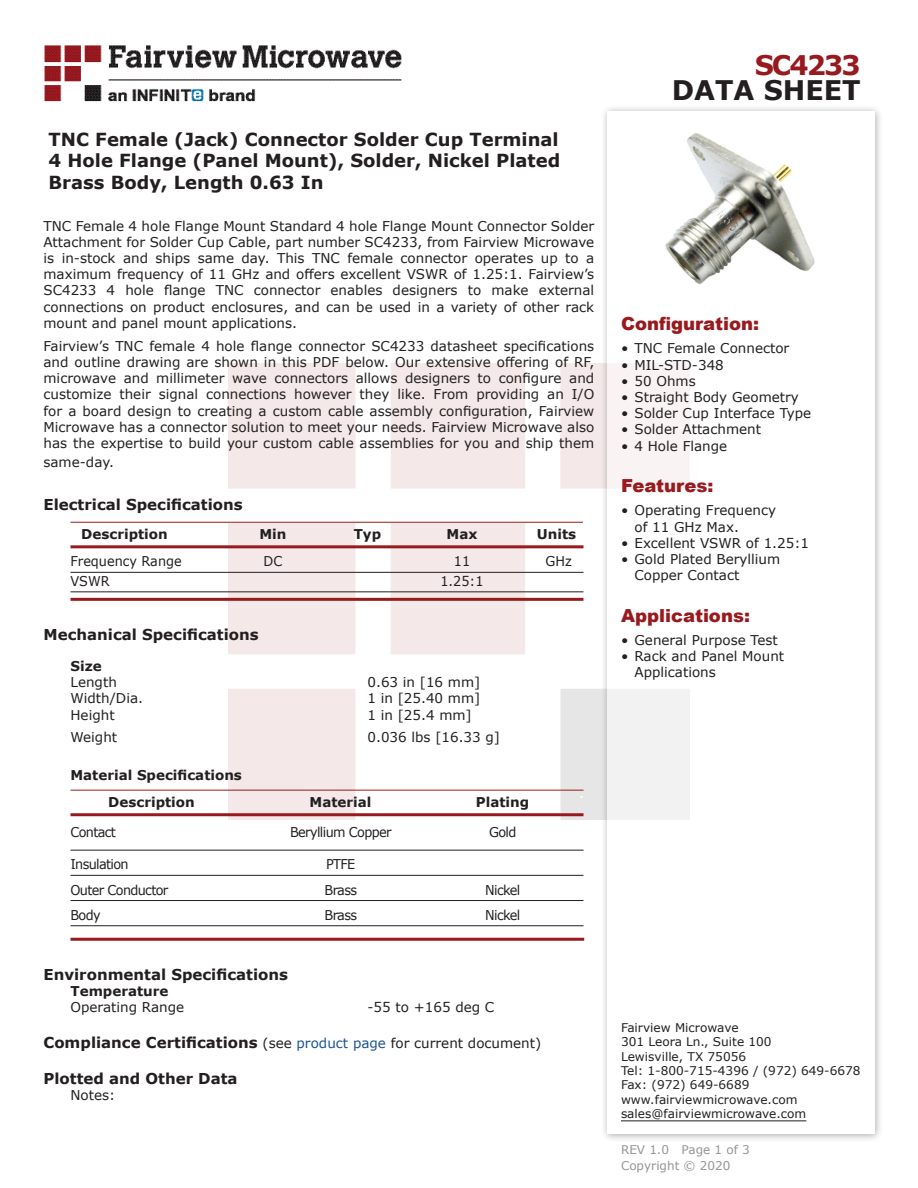
<style>
.page{position:relative;width:918px;height:1188px;background:#fff}
.page>*{position:absolute;margin:0;border:0;box-sizing:border-box;transform-origin:0 0}
.t1{font:700 27px "Verdana";color:#231f20}
.FM{font:700 27px "Verdana";letter-spacing:-.07em;color:#981a1e}
.Web_Description_Para{font:700 18px/21.6px "Verdana";color:#231f20;text-align:justify}
.Applications_Header{font:900 18px "Arial";color:#981a1e}
.Head1_for_Compliance{font:700 15px "Verdana";color:#231f20}
.Head1{font:700 15px "Verdana";color:#231f20}
.MarketingDescription{font:13.5px/16.2px "Verdana";color:#231f20}
.Specs_Para{font:13.5px "Verdana";color:#231f20}
.Table_Body_Connector{font:13.5px "Verdana";letter-spacing:-.05em;color:#231f20;scale:.95 1}
.Table-Body{font:13.5px "Verdana";color:#231f20;scale:.95 1}
.Head2{font:700 13.5px "Verdana";color:#231f20}
.Table_Header_Connect{font:700 13.5px "Verdana";color:#231f20}
.Table-Header{font:700 13.5px "Verdana";color:#231f20}
.Head2_after_Head1{font:700 13.5px "Verdana";color:#231f20}
.FM_Info{font:12px "Verdana";color:#231f20}
.REV_Info{font:12px "Verdana";color:#939598}
.Head1-2{font:700 10.5px "Verdana";color:#fff}
.Table-Body-2{font:7.5px "Verdana";color:#fff;scale:.95 1}
.s1{font-weight:400;font-size:13.5px}
.s2{font-weight:400;font-size:13.5px;color:#1a5392}
</style>
<div class="page">
<img style="left:228px;top:364px;width:372px;height:456px">
<img style="left:44px;top:45px;width:358px;height:57px">
<hr style="left:70px;top:522px;width:513px;height:1px;background:#981a1e">
<hr style="left:70px;top:545px;width:514px;height:3px;background:#981a1e">
<hr style="left:70px;top:572px;width:514px;height:1px;background:#231f20">
<hr style="left:70px;top:592px;width:514px;height:1px;background:#231f20">
<hr style="left:70px;top:598px;width:514px;height:3px;background:#981a1e">
<hr style="left:70px;top:790px;width:514px;height:1px;background:#981a1e">
<hr style="left:70px;top:813px;width:514px;height:3px;background:#981a1e">
<hr style="left:70px;top:850px;width:514px;height:1px;background:#231f20">
<hr style="left:70px;top:875px;width:514px;height:1px;background:#231f20">
<hr style="left:70px;top:900px;width:514px;height:1px;background:#231f20">
<hr style="left:70px;top:925px;width:514px;height:1px;background:#231f20">
<hr style="left:70px;top:938px;width:514px;height:3px;background:#981a1e">
<div style="left:600px;top:104px;width:284px;height:1039px;background:#231f20;opacity:.75"></div>
<div style="left:608px;top:111px;width:267px;height:1023px;background:#fff"></div>
<hr style="left:621px;top:1120px;width:185px;height:1px;background:#231f20">
<img style="left:665px;top:133px;width:150px;height:151px">
<p class="Web_Description_Para" style="left:49px;top:128px;width:513px">TNC Female (Jack) Connector Solder Cup Terminal 4 Hole Flange (Panel Mount), Solder, Nickel Plated Brass Body, Length 0.63 In</p>
<p class="MarketingDescription" style="left:44px;top:217px;width:552px;text-align:justify">TNC Female 4 hole Flange Mount Standard 4 hole Flange Mount Connector Solder Attachment for Solder Cup Cable, part number SC4233, from Fairview Microwave is in-stock and ships same day. This TNC female connector operates up to a maximum frequency of 11 GHz and offers excellent VSWR of 1.25:1. Fairview’s SC4233 4 hole flange TNC connector enables designers to make external connections on product enclosures, and can be used in a variety of other rack mount and panel mount applications.</p>
<p class="MarketingDescription" style="left:44px;top:338px;width:552px;text-align:justify">Fairview’s TNC female 4 hole flange connector SC4233 datasheet specifications and outline drawing are shown in this PDF below. Our extensive offering of RF, microwave and millimeter wave connectors allows designers to configure and customize their signal connections however they like. From providing an I/O for a board design to creating a custom cable assembly configuration, Fairview Microwave has a connector solution to meet your needs. Fairview Microwave also has the expertise to build your custom cable assemblies for you and ship them</p>
<p class="MarketingDescription" style="left:44px;top:454px;width:72px">same-day.</p>
<p class="Head1" style="left:44px;top:494px;width:201px">Electrical Specifications</p>
<p class="Table-Header" style="left:81px;top:525px;width:88px">Description</p>
<p class="Table-Header" style="left:259px;top:525px;width:29px">Min</p>
<p class="Table-Header" style="left:354px;top:525px;width:29px">Typ</p>
<p class="Table-Header" style="left:447px;top:525px;width:32px">Max</p>
<p class="Table-Header" style="left:537px;top:525px;width:41px">Units</p>
<p class="Table-Body" style="left:70px;top:552px;width:119px">Frequency Range</p>
<p class="Table-Body" style="left:264px;top:552px;width:21px">DC</p>
<p class="Table-Body" style="left:454px;top:552px;width:19px">11</p>
<p class="Table-Body" style="left:546px;top:552px;width:29px">GHz</p>
<p class="Table-Body" style="left:70px;top:572px;width:43px">VSWR</p>
<p class="Table-Body" style="left:440px;top:572px;width:47px">1.25:1</p>
<p class="Head1" style="left:44px;top:624px;width:217px">Mechanical Specifications</p>
<p class="Head2" style="left:70px;top:657px;width:33px">Size</p>
<p class="Specs_Para" style="left:70px;top:673px;width:48px">Length</p>
<p class="Specs_Para" style="left:368px;top:673px;width:114px">0.63 in [16 mm]</p>
<p class="Specs_Para" style="left:70px;top:689px;width:74px">Width/Dia.</p>
<p class="Specs_Para" style="left:368px;top:689px;width:114px">1 in [25.40 mm]</p>
<p class="Specs_Para" style="left:70px;top:705px;width:46px">Height</p>
<p class="Specs_Para" style="left:368px;top:705px;width:106px">1 in [25.4 mm]</p>
<p class="Specs_Para" style="left:70px;top:728px;width:48px">Weight</p>
<p class="Specs_Para" style="left:368px;top:728px;width:134px">0.036 lbs [16.33 g]</p>
<p class="Head2" style="left:70px;top:765px;width:173px">Material Specifications</p>
<p class="Table_Header_Connect" style="left:108px;top:793px;width:88px">Description</p>
<p class="Table_Header_Connect" style="left:310px;top:793px;width:63px">Material</p>
<p class="Table_Header_Connect" style="left:476px;top:793px;width:55px">Plating</p>
<p class="Table_Body_Connector" style="left:70px;top:823px;width:49px">Contact</p>
<p class="Table_Body_Connector" style="left:290px;top:823px;width:108px">Beryllium Copper</p>
<p class="Table_Body_Connector" style="left:489px;top:823px;width:30px">Gold</p>
<p class="Table_Body_Connector" style="left:70px;top:855px;width:63px">Insulation</p>
<p class="Table-Body-2" style="left:70px;top:861px;width:4px">.</p>
<p class="Table_Body_Connector" style="left:326px;top:855px;width:32px">PTFE</p>
<p class="Table_Body_Connector" style="left:70px;top:880px;width:105px">Outer Conductor</p>
<p class="Table-Body-2" style="left:70px;top:887px;width:4px">.</p>
<p class="Table_Body_Connector" style="left:325px;top:880px;width:36px">Brass</p>
<p class="Table_Body_Connector" style="left:485px;top:880px;width:39px">Nickel</p>
<p class="Table_Body_Connector" style="left:70px;top:906px;width:33px">Body</p>
<p class="Table_Body_Connector" style="left:325px;top:906px;width:36px">Brass</p>
<p class="Table_Body_Connector" style="left:485px;top:906px;width:39px">Nickel</p>
<p class="Head1" style="left:44px;top:964px;width:246px">Environmental Specifications</p>
<p class="Head2_after_Head1" style="left:70px;top:981px;width:100px">Temperature</p>
<p class="Specs_Para" style="left:70px;top:998px;width:115px">Operating Range</p>
<p class="Specs_Para" style="left:368px;top:998px;width:128px">-55 to +165 deg C</p>
<p class="Head1_for_Compliance" style="left:44px;top:1032px;width:499px">Compliance Certifications <span class="s1">(see</span> <span class="s2">product page</span> <span class="s1">for current document)</span></p>
<p class="Head1_for_Compliance" style="left:44px;top:1068px;width:196px">Plotted and Other Data</p>
<p class="Specs_Para" style="left:70px;top:1086px;width:46px">Notes:</p>
<p class="Head1-2" style="left:580px;top:786px;width:5px">.</p>
<p class="FM" style="left:755px;top:46px;width:108px">SC4233</p>
<p class="t1" style="left:672px;top:71px;width:191px">DATA SHEET</p>
<p class="Applications_Header" style="left:621px;top:311px;width:140px">Configuration:</p>
<p class="MarketingDescription" style="left:621px;top:340px;width:170px">• TNC Female Connector</p>
<p class="MarketingDescription" style="left:621px;top:356px;width:104px">• MIL-STD-348</p>
<p class="MarketingDescription" style="left:621px;top:373px;width:76px">• 50 Ohms</p>
<p class="MarketingDescription" style="left:621px;top:389px;width:179px">• Straight Body Geometry</p>
<p class="MarketingDescription" style="left:621px;top:405px;width:192px">• Solder Cup Interface Type</p>
<p class="MarketingDescription" style="left:621px;top:421px;width:142px">• Solder Attachment</p>
<p class="MarketingDescription" style="left:621px;top:437px;width:108px">• 4 Hole Flange</p>
<p class="Applications_Header" style="left:621px;top:473px;width:94px">Features:</p>
<p class="MarketingDescription" style="left:634px;top:502px;width:143px;text-indent:-14px">• Operating Frequency of 11 GHz Max.</p>
<p class="MarketingDescription" style="left:621px;top:535px;width:190px">• Excellent VSWR of 1.25:1</p>
<p class="MarketingDescription" style="left:634px;top:551px;width:147px;text-indent:-14px">• Gold Plated Beryllium<br>Copper Contact</p>
<p class="Applications_Header" style="left:621px;top:603px;width:131px">Applications:</p>
<p class="MarketingDescription" style="left:621px;top:632px;width:158px">• General Purpose Test</p>
<p class="MarketingDescription" style="left:634px;top:648px;width:151px;text-indent:-14px">• Rack and Panel Mount<br>Applications</p>
<p class="FM_Info" style="left:621px;top:1019px;width:119px">Fairview Microwave</p>
<p class="FM_Info" style="left:621px;top:1034px;width:152px">301 Leora Ln., Suite 100</p>
<p class="FM_Info" style="left:621px;top:1048px;width:127px">Lewisville, TX 75056</p>
<p class="FM_Info" style="left:621px;top:1062px;width:241px">Tel: 1-800-715-4396 / (972) 649-6678</p>
<p class="FM_Info" style="left:621px;top:1077px;width:130px">Fax: (972) 649-6689</p>
<p class="FM_Info" style="left:621px;top:1091px;width:178px">www.fairviewmicrowave.com</p>
<p class="FM_Info" style="left:621px;top:1106px;width:187px">sales@fairviewmicrowave.com</p>
<p class="REV_Info" style="left:621px;top:1141px;width:130px">REV 1.0 Page 1 of 3</p>
<p class="REV_Info" style="left:621px;top:1157px;width:111px">Copyright © 2020</p>
</div>
